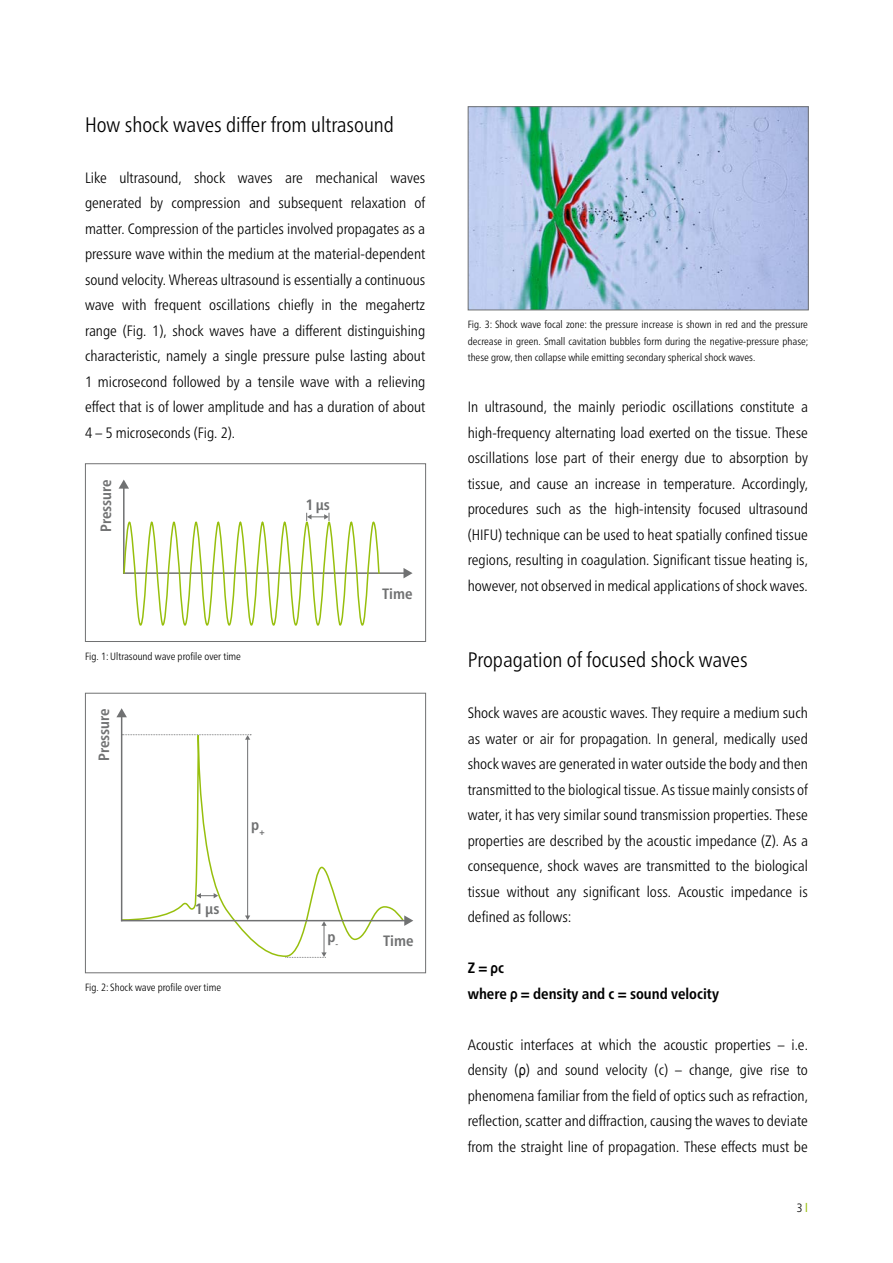
<style>
.page{position:relative;width:893px;height:1263px;background:#fff}
.page>*{position:absolute;margin:0;border:0;box-sizing:border-box;transform-origin:0 0}
.t1{font:300 condensed 21px "Frutiger Neue LT Pro";color:#000}
.t2{font:300 condensed 15px/25.5px "Frutiger Neue LT Pro";color:#000;text-align:justify}
.t3{font:700 condensed 15px/25.5px "Frutiger Neue LT Pro";color:#000}
.t4{font:700 condensed 15px "Frutiger Neue LT Pro";color:#707172}
.t5{font:300 condensed 12px "Frutiger Neue LT Pro";color:#000}
.t6{font:300 condensed 10.5px/16.5px "Frutiger Neue LT Pro";color:#000;text-align:justify}
.s1{font-family:"Arial Narrow";font-stretch:normal}
.s2{font-family:"Arial Narrow";font-weight:400;font-stretch:normal}
.s3{font-weight:400;color:#97bf0c}
</style>
<div class="page">
<hr style="left:123px;top:572px;width:282px;height:2px;background:#707172">
<svg style="left:403px;top:568px;width:10px;height:10px"></svg>
<hr style="left:123px;top:487px;width:2px;height:87px;background:#707172">
<svg style="left:119px;top:480px;width:10px;height:9px"></svg>
<svg style="left:123px;top:513px;width:257px;height:113px"></svg>
<div style="left:85px;top:463px;width:341px;height:179px;border:1px solid #707172"></div>
<svg style="left:120px;top:735px;width:284px;height:223px"></svg>
<hr style="left:121px;top:920px;width:285px;height:1px;background:#707172">
<svg style="left:404px;top:915px;width:9px;height:11px"></svg>
<hr style="left:121px;top:716px;width:1px;height:205px;background:#707172">
<svg style="left:116px;top:708px;width:11px;height:9px"></svg>
<svg style="left:196px;top:893px;width:22px;height:5px"></svg>
<hr style="left:247px;top:739px;width:1px;height:177px;background:#707172">
<svg style="left:122px;top:734px;width:129px;height:6px"></svg>
<svg style="left:245px;top:915px;width:5px;height:5px"></svg>
<svg style="left:286px;top:921px;width:41px;height:37px"></svg>
<div style="left:85px;top:693px;width:341px;height:280px;border:1px solid #707172"></div>
<img style="left:470px;top:108px;width:337px;height:200px">
<div style="left:468px;top:106px;width:341px;height:204px;border:1px solid #707172"></div>
<h1 class="t1" style="left:85px;top:112px;width:310px">How shock waves differ from ultrasound</h1>
<p class="t2" style="left:85px;top:165px;width:342px">Like ultrasound, shock waves are mechanical waves generated by compression and subsequent relaxation of matter. Compression of the particles involved propagates as a pressure wave within the medium at the material-dependent sound velocity. Whereas ultrasound is essentially a continuous wave with frequent oscillations chiefly in the megahertz range (Fig. 1), shock waves have a different distinguishing characteristic, namely a single pressure pulse lasting about 1 microsecond followed by a tensile wave with a relieving effect that is of lower amplitude and has a duration of about 4 – 5 microseconds (Fig. 2).</p>
<p class="t4" style="left:97px;top:532px;width:54px;rotate:-90deg">Pressure</p>
<p class="t4" style="left:306px;top:495px;width:26px">1 µs</p>
<p class="t6" style="left:85px;top:648px;width:157px">Fig. 1: Ultrasound wave profile over time</p>
<p class="t4" style="left:95px;top:761px;width:54px;rotate:-90deg">Pressure</p>
<p class="t4" style="left:251px;top:816px;width:15px">p<sub>+</sub></p>
<p class="t4" style="left:195px;top:900px;width:26px">1 µs</p>
<p class="t6" style="left:85px;top:979px;width:138px">Fig. 2: Shock wave profile over time</p>
<p class="t4" style="left:328px;top:927px;width:12px">p<sub>-</sub></p>
<p class="t4" style="left:382px;top:584px;width:32px">Time</p>
<p class="t4" style="left:383px;top:932px;width:32px">Time</p>
<p class="t6" style="left:468px;top:316px;width:342px">Fig. 3: Shock wave focal zone: the pressure increase is shown in red and the pressure decrease in green. Small cavitation bubbles form during the negative-pressure phase; these grow, then collapse while emitting secondary spherical shock waves.</p>
<p class="t2" style="left:468px;top:394px;width:342px">In ultrasound, the mainly periodic oscillations constitute a high-frequency alternating load exerted on the tissue. These oscillations lose part of their energy due to absorption by tissue, and cause an increase in temperature. Accordingly, procedures such as the high-intensity focused ultrasound (HIFU) technique can be used to heat spatially confined tissue regions, resulting in coagulation. Significant tissue heating is, however, not observed in medical applications of shock waves.</p>
<h1 class="t1" style="left:468px;top:648px;width:281px">Propagation of focused shock waves</h1>
<p class="t2" style="left:468px;top:700px;width:342px">Shock waves are acoustic waves. They require a medium such as water or air for propagation. In general, medically used shock waves are generated in water outside the body and then transmitted to the biological tissue. As tissue mainly consists of water, it has very similar sound transmission properties. These properties are described by the acoustic impedance (Z). As a consequence, shock waves are transmitted to the biological tissue without any significant loss. Acoustic impedance is defined as follows:</p>
<p class="t3" style="left:468px;top:955px;width:253px">Z = <span class="s1">ρ</span>c<br>where <span class="s1">ρ</span> = density and c = sound velocity</p>
<p class="t2" style="left:468px;top:1032px;width:342px">Acoustic interfaces at which the acoustic properties – i.e. density (<span class="s2">ρ</span>) and sound velocity (c) – change, give rise to phenomena familiar from the field of optics such as refraction, reflection, scatter and diffraction, causing the waves to deviate from the straight line of propagation. These effects must be</p>
<p class="t5" style="left:797px;top:1201px;width:13px">3 <span class="s3">l</span></p>
</div>
